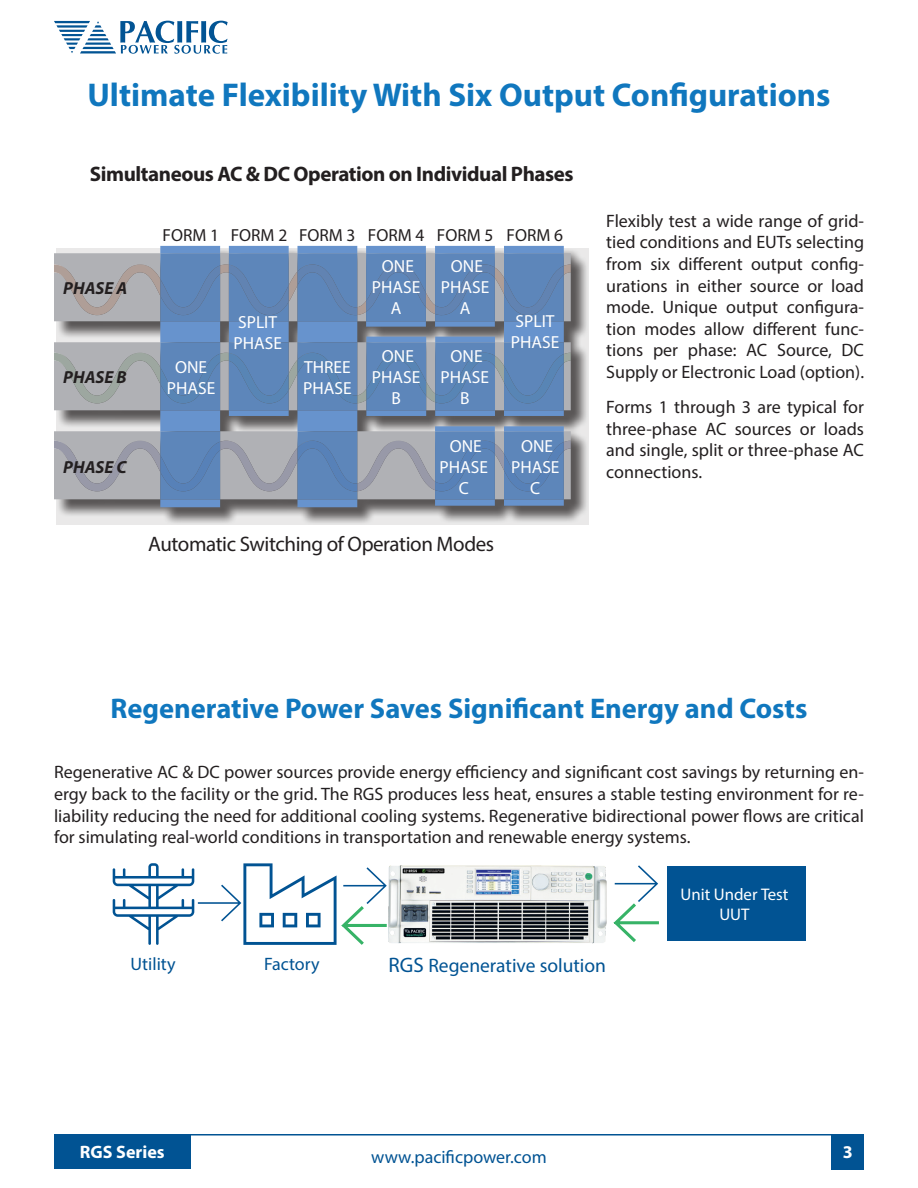
<style>
.page{position:relative;width:918px;height:1188px;background:#fff}
.page>*{position:absolute;margin:0;border:0;box-sizing:border-box;transform-origin:0 0}
.Header_Level_2{font:700 33px "Myriad Pro";color:#1077be}
.Header_Level_2-2{font:700 28.5px "Myriad Pro";color:#1077be}
.SubHead_1{font:700 21px "Myriad Pro";letter-spacing:-.02em;color:#231f20}
.SubHead_1-2{font:21px "Myriad Pro";letter-spacing:-.02em;color:#231f20}
.Standard_level_1{font:19.5px "Myriad Pro";color:#015393}
.Standard_level_1-2{font:18px/21.6px "Myriad Pro";color:#231f20;text-align:justify}
.Standard_level_1-3{font:18px "Myriad Pro";color:#015393}
.t1{font:700 18px "Myriad Pro";color:#fff}
.t2{font:17.55px/21px "Myriad Pro";color:#fff;text-align:center}
.t3{font:17.55px "Myriad Pro";color:#231f20}
.t4{font:italic 700 17.55px "Myriad Pro";color:#231f20}
.t5{font:16.8px/20.2px "Myriad Pro";color:#fff;text-align:center}
.s1{font-size:21px}
</style>
<div class="page">
<div style="left:54px;top:1134px;width:136px;height:34px;background:#015393"></div>
<hr style="left:188px;top:1134px;width:645px;height:2px;background:#015393">
<div style="left:832px;top:1134px;width:32px;height:35px;background:#015393"></div>
<svg style="left:54px;top:21px;width:174px;height:33px"></svg>
<svg style="left:56px;top:248px;width:532px;height:277px;background:#b0afaf"></svg>
<svg style="left:54px;top:246px;width:517px;height:261px;background:#7992b4"></svg>
<img style="left:388px;top:865px;width:219px;height:79px">
<div style="left:667px;top:867px;width:138px;height:74px;background:#015393"></div>
<svg style="left:613px;top:865px;width:46px;height:77px"></svg>
<svg style="left:113px;top:863px;width:274px;height:82px"></svg>
<p class="Header_Level_2" style="left:87px;top:73px;width:745px">Ultimate Flexibility With Six Output Configurations</p>
<p class="SubHead_1" style="left:90px;top:160px;width:485px">Simultaneous AC &amp; DC Operation on Individual Phases</p>
<p class="t4" style="left:63px;top:276px;width:66px">PHASE A</p>
<p class="t4" style="left:63px;top:366px;width:65px">PHASE B</p>
<p class="t4" style="left:63px;top:455px;width:65px">PHASE C</p>
<p class="t3" style="left:163px;top:225px;width:402px">FORM 1 FORM 2 FORM 3 FORM 4 FORM 5 FORM 6</p>
<p class="t2" style="left:372px;top:255px;width:50px">ONE<br>PHASE<br>A</p>
<p class="t2" style="left:372px;top:345px;width:50px">ONE<br>PHASE<br>B</p>
<p class="t2" style="left:441px;top:345px;width:50px">ONE<br>PHASE<br>B</p>
<p class="t2" style="left:441px;top:255px;width:50px">ONE<br>PHASE<br>A</p>
<p class="t2" style="left:233px;top:311px;width:50px;text-align:left">SPLIT<br>PHASE</p>
<p class="t2" style="left:511px;top:310px;width:50px;text-align:left">SPLIT<br>PHASE</p>
<p class="t2" style="left:167px;top:356px;width:50px">ONE<br>PHASE</p>
<p class="t2" style="left:303px;top:356px;width:50px;text-align:left">THREE<br>PHASE</p>
<p class="t2" style="left:440px;top:435px;width:50px">ONE<br>PHASE<br>C</p>
<p class="t2" style="left:511px;top:435px;width:50px">ONE<br>PHASE<br>C</p>
<p class="SubHead_1-2" style="left:148px;top:531px;width:348px">Automatic Switching of Operation Modes</p>
<p class="Standard_level_1-2" style="left:606px;top:210px;width:259px">Flexibly test a wide range of grid&shy;tied conditions and EUTs selecting from six different output config&shy;urations in either source or load mode. Unique output configura&shy;tion modes allow different func&shy;tions per phase: AC Source, DC Supply or Electronic Load (option).</p>
<p class="Standard_level_1-2" style="left:606px;top:396px;width:259px">Forms 1 through 3 are typical for three-phase AC sources or loads and single, split or three-phase AC connections.</p>
<p class="Header_Level_2-2" style="left:111px;top:690px;width:698px">Regenerative Power Saves Significant Energy and Costs</p>
<p class="Standard_level_1-2" style="left:54px;top:761px;width:812px">Regenerative AC &amp; DC power sources provide energy efficiency and significant cost savings by returning en&shy;ergy back to the facility or the grid. The RGS produces less heat, ensures a stable testing environment for re&shy;liability reducing the need for additional cooling systems. Regenerative bidirectional power flows are critical for simulating real-world conditions in transportation and renewable energy systems.</p>
<p class="Standard_level_1-3" style="left:131px;top:953px;width:46px">Utility</p>
<p class="Standard_level_1-3" style="left:264px;top:953px;width:57px">Factory</p>
<p class="Standard_level_1" style="left:389px;top:954px;width:219px"><span class="s1">RGS</span> Regenerative solution</p>
<p class="t5" style="left:681px;top:884px;width:109px">Unit Under Test<br>UUT</p>
<p class="t1" style="left:80px;top:1140px;width:86px">RGS Series</p>
<p class="Standard_level_1-3" style="left:371px;top:1146px;width:177px">www.pacificpower.com</p>
<p class="t1" style="left:843px;top:1141px;width:11px">3</p>
</div>
